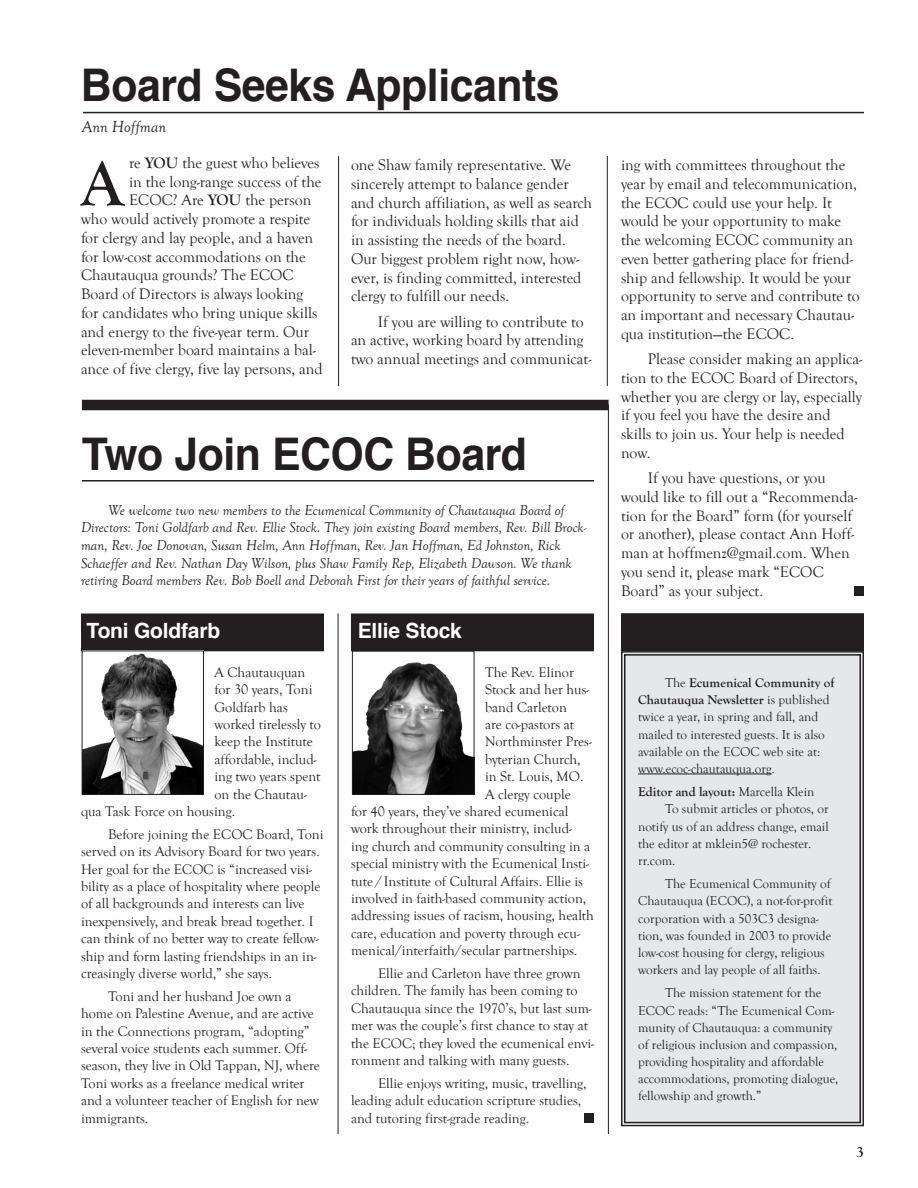
<style>
.page{position:relative;width:918px;height:1188px;background:#fff}
.page>*{position:absolute;margin:0;border:0;box-sizing:border-box;transform-origin:0 0}
.t1{font:700 66px "Goudy Old Style T";color:#231f20;scale:.95 1}
.t2{font:700 45px "Helvetica";letter-spacing:-.01em;color:#231f20;scale:.95 1}
.t3{font:700 21px "Helvetica";letter-spacing:-.01em;color:#fff}
.t4{font:italic 16.5px "Goudy Old Style T";color:#231f20}
.t5{font:15.75px/18.8px "Goudy Old Style T";color:#231f20}
.t6{font:700 15.75px "Goudy Old Style T";color:#231f20}
.t7{font:italic 14.7px/17.7px "Goudy Old Style T";color:#231f20}
.t8{font:14.25px/17.4px "Goudy Old Style T";color:#231f20}
.t9{font:13.2px/17.1px "Goudy Old Style T";color:#231f20}
.t10{font:700 13.2px "Goudy Old Style T";color:#231f20}
.s1{font-weight:700}
.s2{font-size:14.25px}
.s3{font-weight:400}
</style>
<div class="page">
<div style="left:584px;top:1113px;width:10px;height:10px;background:#231f20"></div>
<hr style="left:338px;top:614px;width:1px;height:520px;background:#231f20">
<div style="left:82px;top:614px;width:241px;height:37px;background:#231f20"></div>
<div style="left:81px;top:614px;width:243px;height:37px;border:2px solid #231f20"></div>
<div style="left:352px;top:614px;width:241px;height:37px;background:#231f20"></div>
<div style="left:82px;top:400px;width:527px;height:10px;background:#231f20"></div>
<hr style="left:82px;top:480px;width:512px;height:2px;background:#231f20">
<div style="left:621px;top:651px;width:243px;height:476px;background:#e6e7e9"></div>
<div style="left:624px;top:654px;width:237px;height:469px;border:1px solid #231f20"></div>
<hr style="left:638px;top:774px;width:134px;height:1px;background:#231f20">
<div style="left:854px;top:586px;width:9px;height:10px;background:#231f20"></div>
<hr style="left:83px;top:112px;width:781px;height:1px;background:#231f20">
<hr style="left:338px;top:156px;width:1px;height:230px;background:#231f20">
<hr style="left:608px;top:404px;width:1px;height:730px;background:#231f20">
<hr style="left:607px;top:156px;width:1px;height:230px;background:#231f20">
<div style="left:622px;top:614px;width:241px;height:36px;background:#231f20"></div>
<div style="left:621px;top:613px;width:243px;height:38px;border:2px solid #231f20"></div>
<img style="left:354px;top:662px;width:118px;height:131px">
<div style="left:352px;top:651px;width:122px;height:144px;border:1px solid #231f20"></div>
<img style="left:84px;top:653px;width:118px;height:140px">
<div style="left:82px;top:651px;width:122px;height:144px;border:1px solid #231f20"></div>
<p class="t2" style="left:81px;top:49px;width:506px">Board Seeks Applicants</p>
<p class="t4" style="left:82px;top:118px;width:86px">Ann Hoffman</p>
<p class="t1" style="left:81px;top:147px;width:47px">A</p>
<p class="t5" style="left:129px;top:154px;width:194px">re <span class="s1">YOU</span> the guest who believes in the long-range success of the<br>ECOC? Are <span class="s1">YOU</span> the person</p>
<p class="t5" style="left:81px;top:210px;width:243px">who would actively promote a respite for clergy and lay people, and a haven for low-cost accommodations on the Chautauqua grounds? The ECOC Board of Directors is always looking for candidates who bring unique skills and energy to the five-year term. Our eleven-member board maintains a bal&shy;ance of five clergy, five lay persons, and</p>
<p class="t5" style="left:351px;top:156px;width:243px">one Shaw family representative. We sincerely attempt to balance gender and church affiliation, as well as search for individuals holding skills that aid in assisting the needs of the board.<br>Our biggest problem right now, how&shy;ever, is finding committed, interested clergy to fulfill our needs.</p>
<p class="t5" style="left:351px;top:312px;width:242px;text-indent:27px">If you are willing to contribute to an active, working board by attending two annual meetings and communicat-</p>
<p class="t2" style="left:82px;top:417px;width:470px">Two Join ECOC Board</p>
<p class="t7" style="left:81px;top:501px;width:507px;text-indent:27px">We welcome two new members to the Ecumenical Community of Chautauqua Board of Directors: Toni Goldfarb and Rev. Ellie Stock. They join existing Board members, Rev. Bill Brock&shy;man, Rev. Joe Donovan, Susan Helm, Ann Hoffman, Rev. Jan Hoffman, Ed Johnston, Rick Schaeffer and Rev. Nathan Day Wilson, plus Shaw Family Rep, Elizabeth Dawson. We thank retiring Board members Rev. Bob Boell and Deborah First for their years of faithful service<span class="s2">.</span></p>
<p class="t3" style="left:87px;top:614px;width:135px">Toni Goldfarb</p>
<p class="t3" style="left:358px;top:614px;width:106px">Ellie Stock</p>
<p class="t8" style="left:214px;top:664px;width:93px">A Chautauquan</p>
<p class="t8" style="left:214px;top:681px;width:99px">for 30 years, Toni</p>
<p class="t8" style="left:214px;top:699px;width:75px">Goldfarb has</p>
<p class="t8" style="left:214px;top:716px;width:108px">worked tirelessly to</p>
<p class="t8" style="left:214px;top:733px;width:100px">keep the Institute</p>
<p class="t8" style="left:214px;top:751px;width:104px">affordable, includ-</p>
<p class="t8" style="left:214px;top:768px;width:108px">ing two years spent</p>
<p class="t8" style="left:214px;top:786px;width:94px">on the Chautau-</p>
<p class="t8" style="left:81px;top:803px;width:156px">qua Task Force on housing.</p>
<p class="t8" style="left:81px;top:826px;width:244px;text-indent:27px">Before joining the ECOC Board, Toni served on its Advisory Board for two years.<br>Her goal for the ECOC is “increased visi&shy;bility as a place of hospitality where people of all backgrounds and interests can live inexpensively, and break bread together. I can think of no better way to create fellow&shy;ship and form lasting friendships in an in&shy;creasingly diverse world,” she says.</p>
<p class="t8" style="left:81px;top:988px;width:240px;text-indent:27px">Toni and her husband Joe own a home on Palestine Avenue, and are active in the Connections program, “adopting” several voice students each summer. Off&shy;season, they live in Old Tappan, NJ, where Toni works as a freelance medical writer and a volunteer teacher of English for new immigrants.</p>
<p class="t8" style="left:485px;top:664px;width:91px">The Rev. Elinor</p>
<p class="t8" style="left:485px;top:681px;width:106px">Stock and her hus-</p>
<p class="t8" style="left:485px;top:699px;width:83px">band Carleton</p>
<p class="t8" style="left:485px;top:716px;width:91px">are co-pastors at</p>
<p class="t8" style="left:485px;top:733px;width:108px">Northminster Pres-</p>
<p class="t8" style="left:485px;top:751px;width:97px">byterian Church,</p>
<p class="t8" style="left:485px;top:768px;width:100px">in St. Louis, MO.</p>
<p class="t8" style="left:485px;top:786px;width:87px">A clergy couple</p>
<p class="t8" style="left:351px;top:803px;width:219px">for 40 years, they’ve shared ecumenical</p>
<p class="t8" style="left:351px;top:820px;width:222px">work throughout their ministry, includ-</p>
<p class="t8" style="left:351px;top:838px;width:241px">ing church and community consulting in a</p>
<p class="t8" style="left:351px;top:855px;width:240px">special ministry with the Ecumenical Insti-</p>
<p class="t8" style="left:351px;top:873px;width:234px">tute / Institute of Cultural Affairs. Ellie is</p>
<p class="t8" style="left:351px;top:890px;width:237px">involved in faith-based community action,</p>
<p class="t8" style="left:351px;top:907px;width:245px">addressing issues of racism, housing, health</p>
<p class="t8" style="left:351px;top:925px;width:230px">care, education and poverty through ecu-</p>
<p class="t8" style="left:351px;top:942px;width:228px">menical/interfaith/secular partnerships.</p>
<p class="t8" style="left:351px;top:965px;width:244px;text-indent:27px">Ellie and Carleton have three grown children. The family has been coming to Chautauqua since the 1970’s, but last sum&shy;mer was the couple’s first chance to stay at the ECOC; they loved the ecumenical envi&shy;ronment and talking with many guests.</p>
<p class="t8" style="left:351px;top:1075px;width:237px;text-indent:27px">Ellie enjoys writing, music, travelling, leading adult education scripture studies, and tutoring first-grade reading.</p>
<p class="t5" style="left:621px;top:156px;width:240px">ing with committees throughout the year by email and telecommunication, the ECOC could use your help. It would be your opportunity to make the welcoming ECOC community an even better gathering place for friend&shy;ship and fellowship. It would be your opportunity to serve and contribute to an important and necessary Chautau&shy;qua institution—the ECOC.</p>
<p class="t5" style="left:621px;top:350px;width:243px;text-indent:27px">Please consider making an applica&shy;tion to the ECOC Board of Directors, whether you are clergy or lay, especially if you feel you have the desire and skills to join us. Your help is needed now.</p>
<p class="t5" style="left:621px;top:469px;width:238px;text-indent:27px">If you have questions, or you would like to fill out a “Recommenda&shy;tion for the Board” form (for yourself or another), please contact Ann Hoff&shy;man at hoffmenz@gmail.com. When you send it, please mark “ECOC<br>Board” as your subject.</p>
<p class="t9" style="left:638px;top:675px;width:198px;text-indent:27px">The <span class="s1">Ecumenical Community of Chautauqua Newsletter</span> is published twice a year, in spring and fall, and mailed to interested guests. It is also available on the ECOC web site at: www.ecoc-chautauqua.org.</p>
<p class="t10" style="left:638px;top:785px;width:178px">Editor and layout: <span class="s3">Marcella Klein</span></p>
<p class="t9" style="left:638px;top:801px;width:192px;text-indent:27px">To submit articles or photos, or notify us of an address change, email the editor at mklein5@ rochester. rr.com.</p>
<p class="t9" style="left:638px;top:876px;width:196px;text-indent:27px">The Ecumenical Community of Chautauqua (ECOC), a not-for-profit corporation with a 503C3 designa&shy;tion, was founded in 2003 to provide low-cost housing for clergy, religious workers and lay people of all faiths.</p>
<p class="t9" style="left:638px;top:985px;width:202px;text-indent:27px">The mission statement for the ECOC reads: “The Ecumenical Com&shy;munity of Chautauqua: a community of religious inclusion and compassion, providing hospitality and affordable accommodations, promoting dialogue, fellowship and growth.”</p>
<p class="t6" style="left:856px;top:1143px;width:9px">3</p>
</div>
